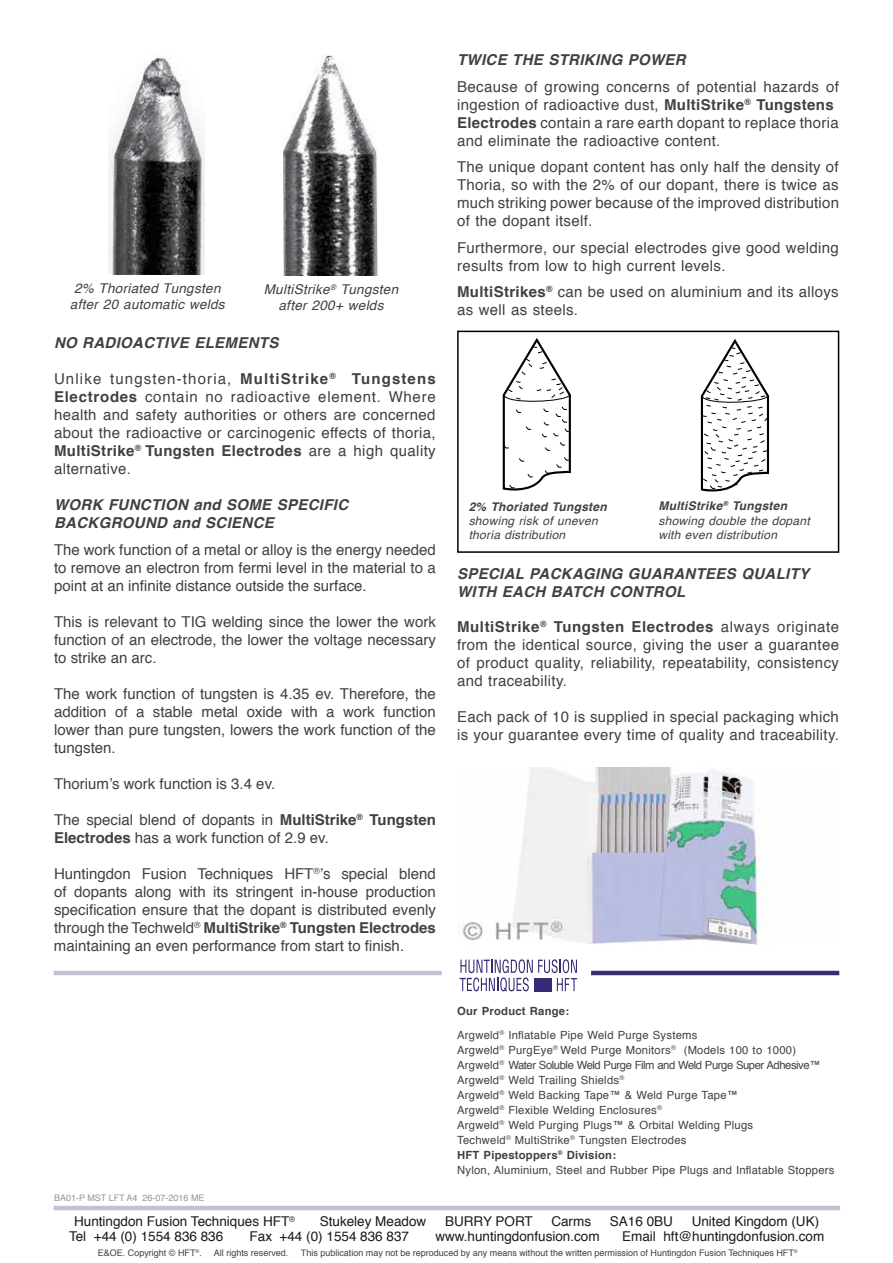
<style>
.page{position:relative;width:893px;height:1263px;background:#fff}
.page>*{position:absolute;margin:0;border:0;box-sizing:border-box;transform-origin:0 0}
.t1{font:15px/18px "Helvetica";letter-spacing:.02em;color:#414042;text-align:justify}
.t2{font:italic 700 15px/18px "Helvetica";letter-spacing:.02em;color:#414042}
.t3{font:15px/18px "Helvetica";color:#414042}
.t4{font:13.5px "Helvetica";color:#1a1a1a}
.t5{font:italic 13.5px/16.2px "Helvetica";letter-spacing:.02em;color:#414042;text-align:center}
.t6{font:italic 12px/14.4px "Helvetica";letter-spacing:.02em;color:#414042}
.t7{font:italic 700 12px "Helvetica";letter-spacing:.02em;color:#414042}
.t8{font:11.25px/15px "Helvetica";letter-spacing:.02em;color:#414042}
.t9{font:9px "Helvetica";color:#414042}
.t10{font:9px "Helvetica";color:#939598}
.s1{font-weight:700}
</style>
<div class="page">
<hr style="left:54px;top:1206px;width:786px;height:4px;background:#c2c1d4">
<hr style="left:54px;top:971px;width:388px;height:4px;background:#c2c1d4">
<svg style="left:460px;top:959px;width:117px;height:33px"></svg>
<div style="left:534px;top:978px;width:17px;height:14px;background:#342c74"></div>
<hr style="left:591px;top:971px;width:248px;height:4px;background:#352f6f">
<img style="left:284px;top:56px;width:94px;height:219px">
<img style="left:108px;top:57px;width:97px;height:218px">
<div style="left:457px;top:331px;width:382px;height:222px;border:2px solid #000"></div>
<svg style="left:502px;top:338px;width:69px;height:153px"></svg>
<svg style="left:700px;top:339px;width:70px;height:153px"></svg>
<img style="left:459px;top:768px;width:304px;height:176px">
<p class="t5" style="left:70px;top:281px;width:156px">2% Thoriated Tungsten after 20 automatic welds</p>
<p class="t5" style="left:264px;top:282px;width:136px">MultiStrike<sup>®</sup> Tungsten after 200+ welds</p>
<p class="t2" style="left:54px;top:334px;width:226px">NO RADIOACTIVE ELEMENTS</p>
<p class="t1" style="left:54px;top:370px;width:383px">U nlike tungsten-thoria, <span class="s1">MultiStrike</span><sup>®</sup> <span class="s1">Tungstens Electrodes</span> contain no radioactive element. Where health and safety authorities or others are concerned about the radioactive or carcinogenic effects of thoria, <span class="s1">MultiStrike</span><sup>®</sup> <span class="s1">Tungsten Electrodes</span> are a high quality alternative.</p>
<p class="t2" style="left:54px;top:496px;width:296px">WORK FUNCTION and SOME SPECIFIC<br>BACKGROUND and SCIENCE</p>
<p class="t1" style="left:54px;top:541px;width:383px">The work function of a metal or alloy is the energy needed to remove an electron from fermi level in the material to a point at an infinite distance outside the surface.</p>
<p class="t1" style="left:54px;top:613px;width:383px">This is relevant to TIG welding since the lower the work function of an electrode, the lower the voltage necessary to strike an arc.</p>
<p class="t1" style="left:54px;top:685px;width:383px">The work function of tungsten is 4.35 ev. Therefore, the addition of a stable metal oxide with a work function lower than pure tungsten, lowers the work function of the tungsten.</p>
<p class="t3" style="left:54px;top:775px;width:223px">Thorium’s work function is 3.4 ev.</p>
<p class="t3" style="left:54px;top:811px;width:383px">The special blend of dopants in <span class="s1">MultiStrike</span><sup>®</sup> <span class="s1">Tungsten<br>Electrodes</span> has a work function of 2.9 ev.</p>
<p class="t1" style="left:54px;top:865px;width:383px">Huntingdon Fusion Techniques HFT<sup>®</sup>’s special blend of dopants along with its stringent in-house production specification ensure that the dopant is distributed evenly through the Techweld<sup>®</sup> <span class="s1">MultiStrike</span><sup>®</sup> <span class="s1">Tungsten Electrodes </span>maintaining an even performance from start to finish.</p>
<p class="t10" style="left:54px;top:1191px;width:151px">BA01-P MST LFT A4 26-07-2016 ME</p>
<p class="t2" style="left:457px;top:51px;width:230px">TWICE THE STRIKING POWER</p>
<p class="t1" style="left:457px;top:78px;width:383px;text-align:left">Because of growing concerns of potential hazards of ingestion of radioactive dust, <span class="s1">MultiStrike</span><sup>®</sup> <span class="s1">Tungstens Electrodes</span> contain a rare earth dopant to replace thoria and eliminate the radioactive content.</p>
<p class="t1" style="left:457px;top:158px;width:383px">The unique dopant content has only half the density of Thoria, so with the 2% of our dopant, there is twice as much striking power because of the improved distribution of the dopant itself.</p>
<p class="t1" style="left:457px;top:239px;width:383px">Furthermore, our special electrodes give good welding results from low to high current levels.</p>
<p class="t1" style="left:457px;top:283px;width:383px"><span class="s1">MultiStrikes</span><sup>®</sup> can be used on aluminium and its alloys as well as steels.</p>
<p class="t7" style="left:469px;top:496px;width:140px">2% Thoriated Tungsten</p>
<p class="t6" style="left:469px;top:514px;width:131px">showing risk of uneven thoria distribution</p>
<p class="t6" style="left:658px;top:499px;width:153px"><span class="s1">MultiStrike</span><sup>®</sup> <span class="s1">Tungsten </span>showing double the dopant with even distribution</p>
<p class="t2" style="left:457px;top:565px;width:354px">SPECIAL PACKAGING GUARANTEES QUALITY<br>WITH EACH BATCH CONTROL</p>
<p class="t1" style="left:457px;top:619px;width:384px"><span class="s1">MultiStrike</span><sup>®</sup> <span class="s1">Tungsten Electrodes</span> always originate from the identical source, giving the user a guarantee of product quality, reliability, repeatability, consistency and traceability.</p>
<p class="t1" style="left:457px;top:709px;width:383px">Each pack of 10 is supplied in special packaging which is your guarantee every time of quality and traceability.</p>
<p class="t8" style="left:457px;top:1000px;width:242px;line-height:23.5px"><span class="s1">Our Product Range:<br></span>Argweld<sup>®</sup> Inflatable Pipe Weld Purge Systems</p>
<p class="t8" style="left:457px;top:1043px;width:379px">Argweld<sup>®</sup> PurgEye<sup>®</sup> Weld Purge Monitors<sup>®</sup> (Models 100 to 1000)<br>Argweld<sup>®</sup> Water Soluble Weld Purge Film and Weld Purge Super Adhesive™ Argweld<sup>®</sup> Weld Trailing Shields<sup>®<br></sup>Argweld<sup>®</sup> Weld Backing Tape™ &amp; Weld Purge Tape™<br>Argweld<sup>®</sup> Flexible Welding Enclosures<sup>®<br></sup>Argweld<sup>®</sup> Weld Purging Plugs™ &amp; Orbital Welding Plugs<br>Techweld<sup>®</sup> MultiStrike<sup>®</sup> Tungsten Electrodes<br><span class="s1">HFT Pipestoppers</span><sup>®</sup> <span class="s1">Division:<br></span>Nylon, Aluminium, Steel and Rubber Pipe Plugs and Inflatable Stoppers</p>
<p class="t4" style="left:74px;top:1211px;width:222px">Huntingdon Fusion Techniques HFT<sup>®</sup></p>
<p class="t4" style="left:320px;top:1211px;width:108px">Stukeley Meadow</p>
<p class="t4" style="left:445px;top:1211px;width:20px">BURR</p>
<p class="t4" style="left:483px;top:1211px;width:51px">Y PORT</p>
<p class="t4" style="left:551px;top:1211px;width:41px">Carms</p>
<p class="t4" style="left:610px;top:1211px;width:62px">SA16 0BU</p>
<p class="t4" style="left:692px;top:1211px;width:129px">U nited Kingdom (U K)</p>
<p class="t4" style="left:69px;top:1226px;width:156px">Tel +44 (0) 1554 836 836</p>
<p class="t4" style="left:250px;top:1226px;width:161px">Fax +44 (0) 1554 836 837</p>
<p class="t4" style="left:435px;top:1226px;width:166px">www.huntingdonfusion.com</p>
<p class="t4" style="left:622px;top:1226px;width:204px">Email hft@huntingdonfusion.com</p>
<p class="t9" style="left:98px;top:1246px;width:106px">E&amp;OE . Copyright © HFT<sup>®</sup>.</p>
<p class="t9" style="left:214px;top:1246px;width:76px">All rights reserved.</p>
<p class="t9" style="left:301px;top:1246px;width:498px">This publication may not be reproduced by any means without the written permission of Huntingdon Fusion Techniques HFT<sup>®</sup></p>
</div>
